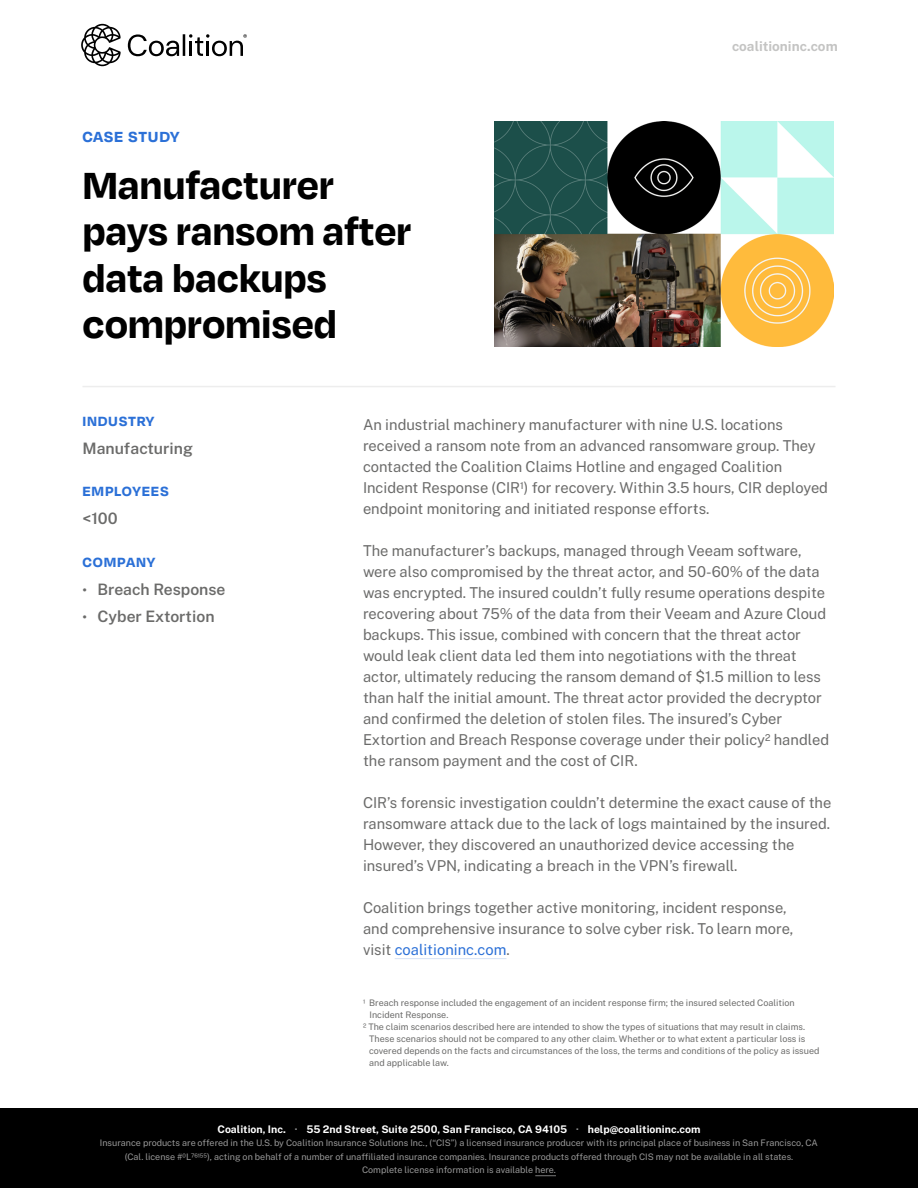
<style>
.page{position:relative;width:918px;height:1188px;background:#fff}
.page>*{position:absolute;margin:0;border:0;box-sizing:border-box;transform-origin:0 0}
.t1{font:700 43.5px/46.5px "Degular";letter-spacing:-.005em;color:#000}
.t2{font:700 16.8px "Degular";letter-spacing:.04em;color:#2b70d7}
.t3{font:600 15.75px "Public Sans";color:#6b6b6a}
.t4{font:700 15.3px "Degular";letter-spacing:.05em;color:#2b70d7}
.t5{font:15px/21px "Public Sans";color:#6b6b6a}
.t6{font:700 13.5px "Public Sans";color:#c4c4c3}
.t7{font:700 10.5px "Public Sans";color:#fff}
.t8{font:9px "Public Sans";color:#6b6b6a}
.t9{font:9px/13.5px "Public Sans";color:#999;text-align:center}
.s1{font-size:13.8px}
.s2{color:#2b70d7}
.s3{color:#999}
</style>
<div class="page">
<svg style="left:81px;top:24px;width:40px;height:42px"></svg>
<svg style="left:128px;top:34px;width:51px;height:22px"></svg>
<hr style="left:183px;top:34px;width:2px;height:22px;background:#000">
<svg style="left:189px;top:34px;width:58px;height:22px"></svg>
<div style="left:0;top:1108px;width:918px;height:80px;background:#000"></div>
<svg style="left:535px;top:1175px;width:21px;height:1px"></svg>
<img style="left:495px;top:121px;width:338px;height:226px">
<hr style="left:82px;top:386px;width:754px;height:1px;background:#ededed">
<hr style="left:395px;top:958px;width:111px;height:1px;background:#d5e2f7">
<p class="t2" style="left:82px;top:127px;width:98px">CASE STUDY</p>
<h1 class="t1" style="left:82px;top:160px;width:331px">Manufacturer pays ransom after data backups compromised</h1>
<p class="t6" style="left:732px;top:37px;width:107px">coalitioninc.com</p>
<p class="t4" style="left:82px;top:411px;width:73px">INDUSTRY</p>
<p class="t3" style="left:82px;top:437px;width:112px">Manufacturing</p>
<p class="t4" style="left:82px;top:482px;width:88px">EMPLOYEES</p>
<p class="t3" style="left:82px;top:507px;width:37px">&lt;100</p>
<p class="t4" style="left:82px;top:552px;width:74px">COMPANY</p>
<p class="t3" style="left:82px;top:578px;width:144px"><span class="s1">•</span> Breach Response</p>
<p class="t3" style="left:82px;top:605px;width:134px"><span class="s1">•</span> Cyber Extortion</p>
<p class="t5" style="left:363px;top:413px;width:467px">An industrial machinery manufacturer with nine U.S. locations received a ransom note from an advanced ransomware group. They contacted the Coalition Claims Hotline and engaged Coalition Incident Response (CIR1) for recovery. Within 3.5 hours, CIR deployed endpoint monitoring and initiated response efforts.</p>
<p class="t5" style="left:363px;top:539px;width:468px">The manufacturer’s backups, managed through Veeam software, were also compromised by the threat actor, and 50-60% of the data was encrypted. The insured couldn’t fully resume operations despite recovering about 75% of the data from their Veeam and Azure Cloud backups. This issue, combined with concern that the threat actor would leak client data led them into negotiations with the threat actor, ultimately reducing the ransom demand of $1.5 million to less than half the initial amount. The threat actor provided the decryptor and confirmed the deletion of stolen files. The insured’s Cyber Extortion and Breach Response coverage under their policy2 handled the ransom payment and the cost of CIR.</p>
<p class="t5" style="left:363px;top:791px;width:470px">CIR’s forensic investigation couldn’t determine the exact cause of the ransomware attack due to the lack of logs maintained by the insured.<br>However, they discovered an unauthorized device accessing the insured’s VPN, indicating a breach in the VPN’s firewall.</p>
<p class="t5" style="left:363px;top:896px;width:432px">Coalition brings together active monitoring, incident response, and comprehensive insurance to solve cyber risk. To learn more, visit <span class="s2">coalitioninc.com</span>.</p>
<p class="t8" style="left:694px;top:500px;width:4px">‚</p>
<p class="t8" style="left:363px;top:996px;width:433px">1 Breach response included the engagement of an incident response firm; the insured selected Coalition</p>
<p class="t8" style="left:370px;top:1008px;width:80px">Incident Response.</p>
<p class="t8" style="left:363px;top:1020px;width:444px">2 The claim scenarios described here are intended to show the types of situations that may result in claims.</p>
<p class="t8" style="left:369px;top:1032px;width:438px">These scenarios should not be compared to any other claim. Whether or to what extent a particular loss is</p>
<p class="t8" style="left:369px;top:1044px;width:452px">covered depends on the facts and circumstances of the loss, the terms and conditions of the policy as issued</p>
<p class="t8" style="left:369px;top:1056px;width:81px">and applicable law.</p>
<p class="t7" style="left:217px;top:1122px;width:485px">Coalition, Inc. <span class="s3">·</span> 55 2nd Street, Suite 2500, San Francisco, CA 94105 <span class="s3">·</span> help@coalitioninc.com</p>
<p class="t9" style="left:100px;top:1136px;width:720px">Insurance products are offered in the U.S. by Coalition Insurance Solutions Inc., (“CIS”) a licensed insurance producer with its principal place of business in San Francisco, CA (Cal. license #0L76155), acting on behalf of a number of unaffiliated insurance companies. Insurance products offered through CIS may not be available in all states.<br>Complete license information is available here.</p>
</div>
